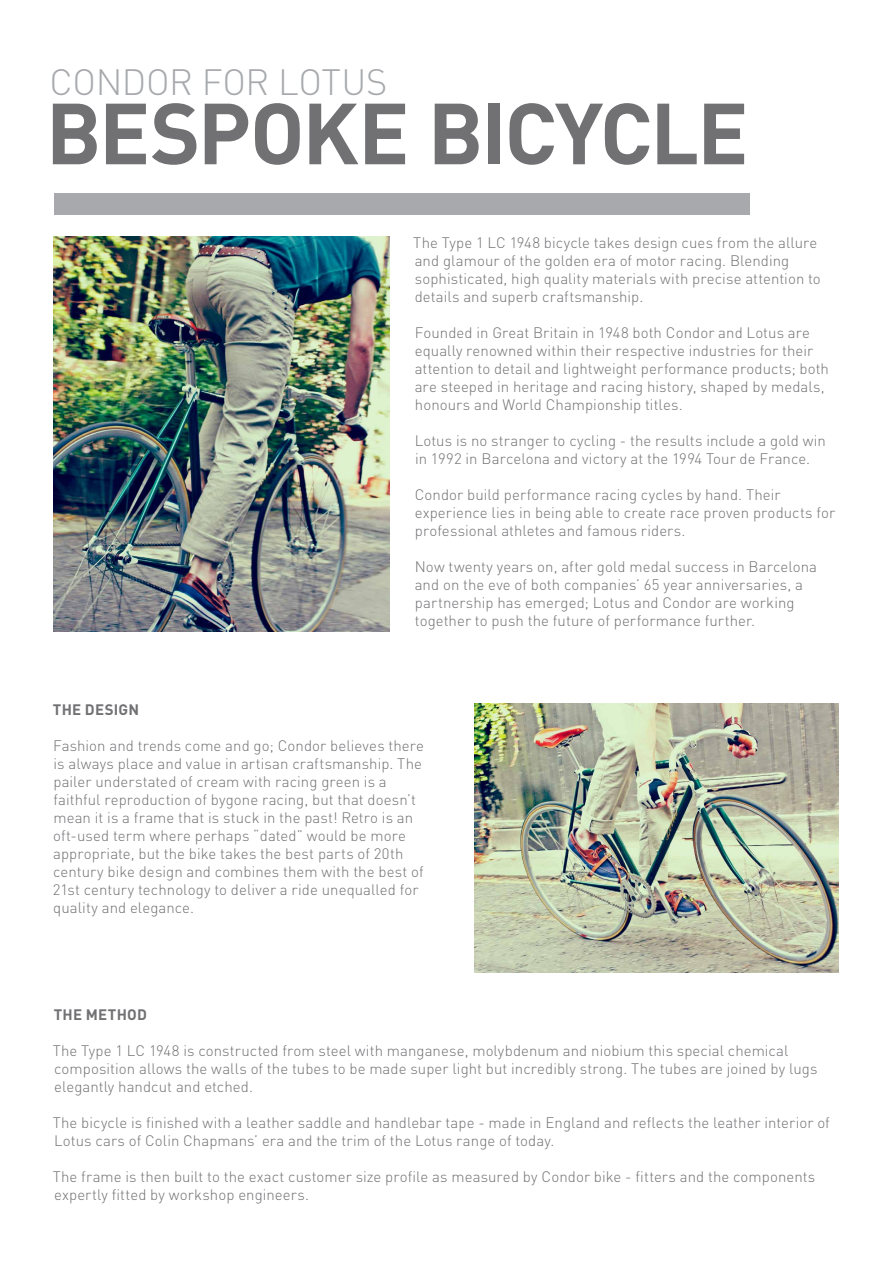
<style>
.page{position:relative;width:893px;height:1263px;background:#fff}
.page>*{position:absolute;margin:0;border:0;box-sizing:border-box;transform-origin:0 0}
.t1{font:700 85.2px "DINOT";letter-spacing:-.03em;color:#717073}
.t2{font:300 36.15px "DINOT";letter-spacing:-.01em;color:#a7a9ac}
.t3{font:300 15px/18px "DINOT";letter-spacing:.005em;color:#717073}
.t4{font:700 15px "DINOT";letter-spacing:.015em;color:#717073}
</style>
<div class="page">
<img style="left:53px;top:237px;width:336px;height:394px">
<div style="left:54px;top:193px;width:696px;height:22px;background:#a7a9ac"></div>
<img style="left:474px;top:704px;width:365px;height:268px">
<h2 class="t2" style="left:49px;top:60px;width:339px">Condor FOR Lotus</h2>
<h1 class="t1" style="left:46px;top:78px;width:693px">BESPOKE BICYCLE</h1>
<p class="t3" style="left:413px;top:234px;width:409px">The Type 1 LC 1948 bicycle takes design cues from the allure and glamour of the golden era of motor racing. Blending sophisticated, high quality materials with precise attention to details and superb craftsmanship.</p>
<p class="t3" style="left:415px;top:324px;width:416px">Founded in Great Britain in 1948 both Condor and Lotus are equally renowned within their respective industries for their attention to detail and lightweight performance products; both are steeped in heritage and racing history, shaped by medals, honours and World Championship titles.</p>
<p class="t3" style="left:415px;top:432px;width:413px">Lotus is no stranger to cycling - the results include a gold win in 1992 in Barcelona and victory at the 1994 Tour de France.</p>
<p class="t3" style="left:415px;top:486px;width:422px">Condor build performance racing cycles by hand. Their experience lies in being able to create race proven products for professional athletes and famous riders.</p>
<p class="t3" style="left:415px;top:558px;width:404px">N ow twenty years on, after gold medal success in Barcelona and on the eve of both companies’ 65 year anniversaries, a partnership has emerged; Lotus and Condor are working together to push the future of performance further.</p>
<p class="t4" style="left:53px;top:700px;width:88px">THE DESIGN</p>
<p class="t3" style="left:53px;top:737px;width:373px">Fashion and trends come and go; Condor believes there is always place and value in artisan craftsmanship. The pailer understated of cream with racing green is a faithful reproduction of bygone racing, but that doesn’t mean it is a frame that is stuck in the past! Retro is an oft-used term where perhaps “dated” would be more appropriate, but the bike takes the best parts of 20th century bike design and combines them with the best of 21st century technology to deliver a ride unequalled for quality and elegance.</p>
<p class="t4" style="left:54px;top:1004px;width:84px">THE METHOD</p>
<p class="t3" style="left:53px;top:1041px;width:766px">The Type 1 LC 1948 is constructed from steel with manganese, molybdenum and niobium this special chemical composition allows the walls of the tubes to be made super light but incredibly strong. The tubes are joined by lugs elegantly handcut and etched.</p>
<p class="t3" style="left:53px;top:1113px;width:778px">The bicycle is finished with a leather saddle and handlebar tape - made in England and reflects the leather interior of<br>Lotus cars of Colin Chapmans’ era and the trim of the Lotus range of today.</p>
<p class="t3" style="left:53px;top:1167px;width:764px">The frame is then built to the exact customer size profile as measured by Condor bike - fitters and the components expertly fitted by workshop engineers.</p>
</div>
